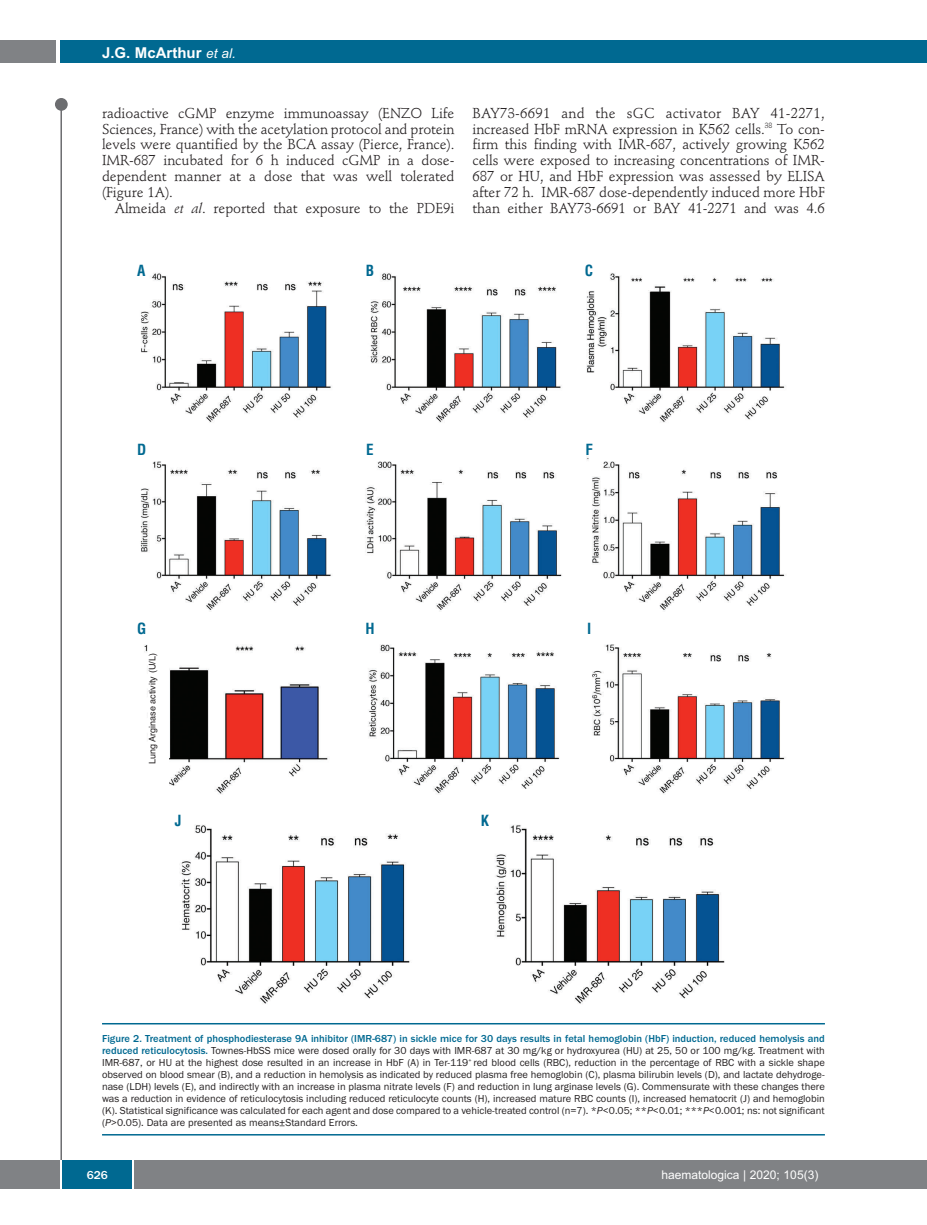
<style>
.page{position:relative;width:927px;height:1225px;background:#fff}
.page>*{position:absolute;margin:0;border:0;box-sizing:border-box;transform-origin:0 0}
.t1{font:700 15px "Arial";color:#fff}
.t2{font:700 condensed 15px "Helvetica";color:#006991}
.t3{font:14.25px/15.9px "Stempel Schneidler";letter-spacing:-.005em;color:#231f20;text-align:justify}
.t4{font:12px "Arial";color:#fff}
.t5{font:500 12px "Franklin Gothic";color:#fff}
.t6{font:10.5px/12px "Franklin Gothic";color:#231f20;text-align:justify}
.t7{font:9px "Helvetica";color:#231f20}
.s1{font-weight:400;font-style:italic;font-size:13.5px}
.s2{font-style:italic}
.s3{font-weight:500;color:#006991}
</style>
<div class="page">
<div style="left:911px;top:40px;width:16px;height:22px;background:#006991"></div>
<div style="left:910px;top:1160px;width:17px;height:28px;background:#808285"></div>
<div style="left:55px;top:98px;width:13px;height:13px;background:#6c6d70;border-radius:50%"></div>
<hr style="left:60px;top:101px;width:2px;height:1061px;background:#6c6d70">
<div style="left:60px;top:40px;width:852px;height:22px;background:#006991"></div>
<div style="left:0;top:40px;width:56px;height:22px;background:#808285"></div>
<div style="left:0;top:1160px;width:911px;height:28px;background:#808285"></div>
<div style="left:62px;top:1160px;width:71px;height:28px;background:#006991"></div>
<hr style="left:60px;top:1160px;width:2px;height:28px;background:#fff">
<svg style="left:133px;top:1160px;width:1px;height:28px"></svg>
<img style="left:140px;top:273px;width:645px;height:731px">
<hr style="left:102px;top:1023px;width:723px;height:1px;background:#006991">
<hr style="left:102px;top:1134px;width:723px;height:1px;background:#006991">
<div style="left:149px;top:623px;width:20px;height:171px;background:#fff"></div>
<h1 class="t1" style="left:102px;top:44px;width:135px">J.G. McArthur <span class="s1">et al.</span></h1>
<p class="t3" style="left:102px;top:106px;width:354px">radioactive cGMP enzyme immunoassay (ENZO Life Sciences, France) with the acetylation protocol and protein levels were quantified by the BCA assay (Pierce, France).<br>IMR-687 incubated for 6 h induced cGMP in a dose&shy;dependent manner at a dose that was well tolerated (Figure 1A).</p>
<h2 class="t3" style="left:115px;top:201px;width:341px">Almeida <span class="s2">et al</span>. reported that exposure to the PDE9i</h2>
<p class="t3" style="left:472px;top:106px;width:354px">BAY73-6691 and the sGC activator BAY 41-2271, increased HbF mRNA expression in K562 cells.<sup>38</sup> To con&shy;firm this finding with IMR-687, actively growing K562 cells were exposed to increasing concentrations of IMR-687 or HU, and HbF expression was assessed by ELISA after 72 h. IMR-687 dose-dependently induced more HbF than either BAY73-6691 or BAY 41-2271 and was 4.6</p>
<h1 class="t2" style="left:137px;top:262px;width:10px">A</h1>
<h1 class="t2" style="left:366px;top:262px;width:10px">B</h1>
<h1 class="t2" style="left:585px;top:262px;width:10px">C</h1>
<h1 class="t2" style="left:137px;top:441px;width:11px">D</h1>
<h1 class="t2" style="left:366px;top:441px;width:9px">E</h1>
<h1 class="t2" style="left:585px;top:441px;width:9px">F</h1>
<h1 class="t2" style="left:137px;top:620px;width:11px">G</h1>
<h1 class="t2" style="left:365px;top:620px;width:11px">H</h1>
<h1 class="t2" style="left:587px;top:620px;width:6px">I</h1>
<p class="t7" style="left:147px;top:764px;width:112px;rotate:-90deg">Lung Arginase activity (U/L)</p>
<h1 class="t2" style="left:175px;top:812px;width:8px">J</h1>
<h1 class="t2" style="left:481px;top:812px;width:10px">K</h1>
<p class="t6" style="left:102px;top:1032px;width:724px"><span class="s3">Figure 2. Treatment of phosphodiesterase 9A inhibitor (IMR-687) in sickle mice for 30 days results in fetal hemoglobin (HbF) induction, reduced hemolysis and reduced reticulocytosis.</span> Townes-HbSS mice were dosed orally for 30 days with IMR-687 at 30 mg/kg or hydroxyurea (HU) at 25, 50 or 100 mg/kg. Treatment with IMR-687, or HU at the highest dose resulted in an increase in HbF (A) in Ter-119<sup>+</sup> red blood cells (RBC), reduction in the percentage of RBC with a sickle shape observed on blood smear (B), and a reduction in hemolysis as indicated by reduced plasma free hemoglobin (C), plasma bilirubin levels (D), and lactate dehydroge&shy;nase (LDH) levels (E), and indirectly with an increase in plasma nitrate levels (F) and reduction in lung arginase levels (G). Commensurate with these changes there was a reduction in evidence of reticulocytosis including reduced reticulocyte counts (H), increased mature RBC counts (I), increased hematocrit (J) and hemoglobin (K). Statistical significance was calculated for each agent and dose compared to a vehicle-treated control (n=7). *<span class="s2">P</span>&lt;0.05; **<span class="s2">P</span>&lt;0.01; ***<span class="s2">P</span>&lt;0.001; ns: not significant (<span class="s2">P</span>&gt;0.05). Data are presented as means±Standard Errors.</p>
<p class="t5" style="left:87px;top:1167px;width:23px">626</p>
<p class="t4" style="left:661px;top:1167px;width:158px">haematologica | 2020; 105(3)</p>
</div>
